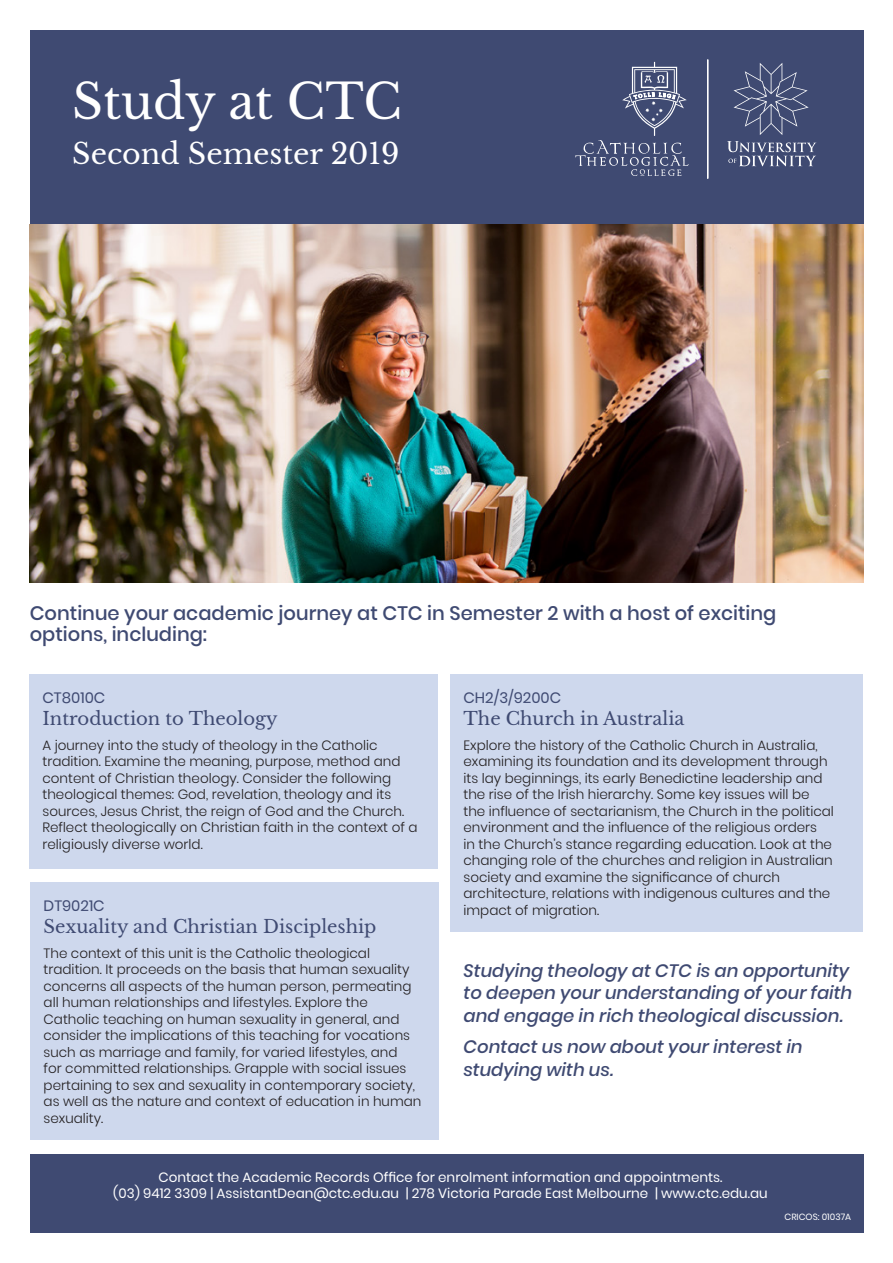
<style>
.page{position:relative;width:893px;height:1263px;background:#fff}
.page>*{position:absolute;margin:0;border:0;box-sizing:border-box;transform-origin:0 0}
.t1{font:48px "Libre Baskerville";color:#fff}
.t2{font:28.5px "Libre Baskerville";color:#fff}
.t3{font:500 19.5px/21px "Poppins";color:#3f4a72}
.t4{font:italic 500 18px/22.5px "Poppins";color:#3f4a72}
.t5{font:18px "Libre Baskerville";color:#3f4a72}
.t6{font:15px "Poppins";color:#3f4a72}
.t7{font:300 13.5px/16.5px "Poppins";color:#231f20}
.t8{font:13.5px/16.2px "Poppins";color:#fff;text-align:center}
.t9{font:9px "Poppins";color:#fff}
</style>
<div class="page">
<div style="left:30px;top:30px;width:833px;height:194px;background:#3f4a72"></div>
<hr style="left:707px;top:60px;width:1px;height:119px;background:#fff">
<svg style="left:575px;top:62px;width:114px;height:114px"></svg>
<svg style="left:727px;top:141px;width:89px;height:25px"></svg>
<svg style="left:733px;top:63px;width:76px;height:72px"></svg>
<div style="left:30px;top:1154px;width:833px;height:79px;background:#3f4a72"></div>
<img style="left:30px;top:224px;width:833px;height:359px">
<div style="left:30px;top:674px;width:408px;height:195px;background:#ced8ed"></div>
<div style="left:451px;top:674px;width:412px;height:258px;background:#ced8ed"></div>
<div style="left:31px;top:882px;width:408px;height:258px;background:#ced8ed"></div>
<h1 class="t1" style="left:72px;top:72px;width:331px">Study at CTC</h1>
<h2 class="t2" style="left:72px;top:136px;width:329px">Second Semester 2019</h2>
<h3 class="t3" style="left:30px;top:602px;width:748px">Continue your academic journey at CTC in Semester 2 with a host of exciting options, including:</h3>
<p class="t6" style="left:463px;top:689px;width:99px">CH2/3/9200C</p>
<h3 class="t5" style="left:463px;top:707px;width:222px">The Church in Australia</h3>
<p class="t7" style="left:463px;top:737px;width:372px">Explore the history of the Catholic Church in Australia, examining its foundation and its development through its lay beginnings, its early Benedictine leadership and the rise of the Irish hierarchy. Some key issues will be the influence of sectarianism, the Church in the political environment and the influence of the religious orders<br>in the Church’s stance regarding education. Look at the changing role of the churches and religion in Australian society and examine the significance of church architecture, relations with indigenous cultures and the</p>
<p class="t6" style="left:43px;top:689px;width:64px">CT8010C</p>
<h3 class="t5" style="left:43px;top:707px;width:236px">Introduction to Theology</h3>
<p class="t7" style="left:43px;top:737px;width:376px">A journey into the study of theology in the Catholic tradition. Examine the meaning, purpose, method and content of Christian theology. Consider the following theological themes: God, revelation, theology and its sources, Jesus Christ, the reign of God and the Church.<br>Reflect theologically on Christian faith in the context of a religiously diverse world.</p>
<p class="t6" style="left:44px;top:897px;width:63px">DT9021C</p>
<p class="t7" style="left:463px;top:902px;width:137px">impact of migration.</p>
<h3 class="t5" style="left:44px;top:915px;width:334px">Sexuality and Christian Discipleship</h3>
<p class="t7" style="left:44px;top:944px;width:379px">The context of this unit is the Catholic theological tradition. It proceeds on the basis that human sexuality concerns all aspects of the human person, permeating all human relationships and lifestyles. Explore the Catholic teaching on human sexuality in general, and consider the implications of this teaching for vocations such as marriage and family, for varied lifestyles, and<br>for committed relationships. Grapple with social issues pertaining to sex and sexuality in contemporary society, as well as the nature and context of education in human sexuality.</p>
<h3 class="t4" style="left:463px;top:959px;width:390px">Studying theology at CTC is an opportunity to deepen your understanding of your faith and engage in rich theological discussion.</h3>
<h3 class="t4" style="left:463px;top:1036px;width:341px">Contact us now about your interest in studying with us.</h3>
<p class="t8" style="left:113px;top:1169px;width:656px">Contact the Academic Records Office for enrolment information and appointments.<br>(03) 9412 3309 | AssistantDean@ctc.edu.au | 278 Victoria Parade East Melbourne | www.ctc.edu.au</p>
<p class="t9" style="left:784px;top:1211px;width:68px">CRICOS: 01037A</p>
</div>
